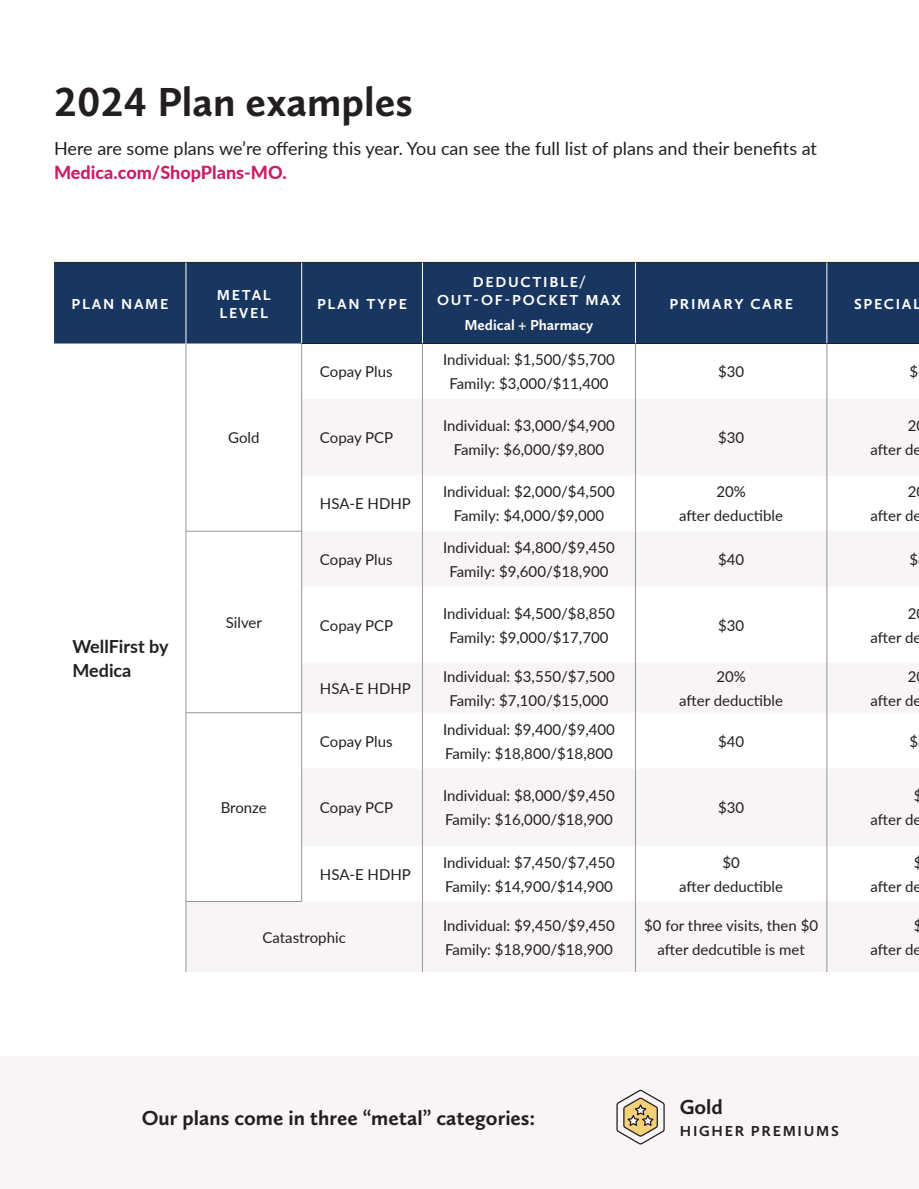
<style>
.page{position:relative;width:919px;height:1189px;background:#fff}
.page>*{position:absolute;margin:0;border:0;box-sizing:border-box;transform-origin:0 0}
.t1{font:700 42px "Calluna Sans";color:#231f20}
.t2{font:700 21px "Calluna Sans";color:#231f20}
.t3{font:18px "Lato";color:#231f20}
.t4{font:800 18px "Lato";color:#c91d66}
.t5{font:700 18px/24px "Lato";color:#231f20}
.t6{font:15px/24px "Lato";color:#231f20;text-align:center}
.t7{font:700 15px/18px "Calluna Sans";letter-spacing:.115em;color:#fff}
.t8{font:700 15px "Calluna Sans";color:#fff}
.t9{font:700 15px "Calluna Sans";letter-spacing:.115em;color:#231f20}
</style>
<div class="page">
<div style="left:0;top:1055px;width:918px;height:133px;background:#f8f5f6"></div>
<div style="left:54px;top:263px;width:864px;height:80px;background:#18365f"></div>
<svg style="left:187px;top:399px;width:641px;height:572px;fill:#f8f5f6"></svg>
<hr style="left:186px;top:901px;width:1px;height:70px;background:#939598">
<hr style="left:301px;top:343px;width:1px;height:56px;background:#939598">
<hr style="left:301px;top:399px;width:1px;height:76px;background:#939598">
<hr style="left:301px;top:475px;width:1px;height:56px;background:#939598">
<hr style="left:301px;top:531px;width:1px;height:55px;background:#939598">
<hr style="left:301px;top:712px;width:1px;height:56px;background:#939598">
<hr style="left:301px;top:768px;width:1px;height:77px;background:#939598">
<hr style="left:301px;top:845px;width:1px;height:56px;background:#939598">
<hr style="left:186px;top:343px;width:1px;height:56px;background:#939598">
<hr style="left:186px;top:399px;width:1px;height:76px;background:#939598">
<hr style="left:186px;top:475px;width:1px;height:56px;background:#939598">
<hr style="left:186px;top:531px;width:116px;height:1px;background:#939598">
<hr style="left:186px;top:531px;width:1px;height:55px;background:#939598">
<hr style="left:186px;top:586px;width:1px;height:77px;background:#939598">
<hr style="left:186px;top:663px;width:1px;height:49px;background:#939598">
<hr style="left:186px;top:712px;width:116px;height:1px;background:#939598">
<hr style="left:186px;top:712px;width:1px;height:56px;background:#939598">
<hr style="left:186px;top:768px;width:1px;height:77px;background:#939598">
<hr style="left:186px;top:845px;width:1px;height:56px;background:#939598">
<hr style="left:186px;top:900px;width:116px;height:1px;background:#939598">
<hr style="left:301px;top:586px;width:1px;height:77px;background:#939598">
<hr style="left:301px;top:663px;width:1px;height:49px;background:#939598">
<hr style="left:54px;top:262px;width:132px;height:1px;background:#231f20">
<hr style="left:186px;top:262px;width:115px;height:1px;background:#231f20">
<hr style="left:301px;top:262px;width:121px;height:1px;background:#231f20">
<hr style="left:422px;top:262px;width:213px;height:1px;background:#231f20">
<hr style="left:635px;top:262px;width:191px;height:1px;background:#231f20">
<hr style="left:826px;top:262px;width:92px;height:1px;background:#231f20">
<hr style="left:186px;top:262px;width:1px;height:81px;background:#fff">
<hr style="left:301px;top:262px;width:1px;height:81px;background:#fff">
<hr style="left:422px;top:262px;width:1px;height:81px;background:#fff">
<hr style="left:635px;top:262px;width:1px;height:81px;background:#fff">
<hr style="left:826px;top:262px;width:1px;height:81px;background:#fff">
<hr style="left:301px;top:343px;width:121px;height:1px;background:#231f20">
<hr style="left:422px;top:343px;width:213px;height:1px;background:#231f20">
<hr style="left:635px;top:343px;width:191px;height:1px;background:#231f20">
<hr style="left:826px;top:343px;width:92px;height:1px;background:#231f20">
<hr style="left:635px;top:343px;width:1px;height:56px;background:#939598">
<hr style="left:826px;top:343px;width:1px;height:56px;background:#939598">
<hr style="left:635px;top:399px;width:1px;height:76px;background:#939598">
<hr style="left:826px;top:399px;width:1px;height:76px;background:#939598">
<hr style="left:635px;top:475px;width:1px;height:56px;background:#939598">
<hr style="left:826px;top:475px;width:1px;height:56px;background:#939598">
<hr style="left:635px;top:531px;width:1px;height:55px;background:#939598">
<hr style="left:826px;top:531px;width:1px;height:55px;background:#939598">
<hr style="left:635px;top:586px;width:1px;height:77px;background:#939598">
<hr style="left:826px;top:586px;width:1px;height:77px;background:#939598">
<hr style="left:635px;top:663px;width:1px;height:49px;background:#939598">
<hr style="left:826px;top:663px;width:1px;height:49px;background:#939598">
<hr style="left:635px;top:712px;width:1px;height:56px;background:#939598">
<hr style="left:826px;top:712px;width:1px;height:56px;background:#939598">
<hr style="left:635px;top:768px;width:1px;height:77px;background:#939598">
<hr style="left:826px;top:768px;width:1px;height:77px;background:#939598">
<hr style="left:635px;top:845px;width:1px;height:56px;background:#939598">
<hr style="left:826px;top:845px;width:1px;height:56px;background:#939598">
<hr style="left:635px;top:901px;width:1px;height:70px;background:#939598">
<hr style="left:826px;top:901px;width:1px;height:70px;background:#939598">
<hr style="left:422px;top:343px;width:1px;height:56px;background:#939598">
<hr style="left:422px;top:399px;width:1px;height:76px;background:#939598">
<hr style="left:422px;top:475px;width:1px;height:56px;background:#939598">
<hr style="left:422px;top:531px;width:1px;height:55px;background:#939598">
<hr style="left:422px;top:586px;width:1px;height:77px;background:#939598">
<hr style="left:422px;top:663px;width:1px;height:49px;background:#939598">
<hr style="left:422px;top:712px;width:1px;height:56px;background:#939598">
<hr style="left:422px;top:768px;width:1px;height:77px;background:#939598">
<hr style="left:422px;top:845px;width:1px;height:56px;background:#939598">
<hr style="left:422px;top:901px;width:1px;height:70px;background:#939598">
<svg style="left:616px;top:1089px;width:49px;height:56px"></svg>
<h1 class="t1" style="left:54px;top:75px;width:360px">2024 Plan examples</h1>
<p class="t3" style="left:54px;top:135px;width:764px">Here are some plans we’re offering this year. You can see the full list of plans and their benefits at</p>
<p class="t4" style="left:54px;top:159px;width:234px">Medica.com/ShopPlans-MO.</p>
<p class="t7" style="left:71px;top:294px;width:98px">PLAN NAME</p>
<p class="t7" style="left:217px;top:285px;width:56px">METAL<br>LEVEL</p>
<p class="t7" style="left:317px;top:294px;width:91px">PLAN TYPE</p>
<p class="t5" style="left:72px;top:633px;width:98px">WellFirst by<br>Medica</p>
<p class="t6" style="left:320px;top:359px;width:74px">Copay Plus</p>
<p class="t6" style="left:228px;top:425px;width:33px">Gold</p>
<p class="t6" style="left:320px;top:425px;width:75px">Copay PCP</p>
<p class="t6" style="left:320px;top:491px;width:92px">HSA-E HDHP</p>
<p class="t6" style="left:320px;top:546px;width:74px">Copay Plus</p>
<p class="t6" style="left:226px;top:609px;width:38px">Silver</p>
<p class="t6" style="left:320px;top:612px;width:75px">Copay PCP</p>
<p class="t6" style="left:320px;top:675px;width:92px">HSA-E HDHP</p>
<p class="t6" style="left:320px;top:728px;width:74px">Copay Plus</p>
<p class="t6" style="left:220px;top:794px;width:48px">Bronze</p>
<p class="t6" style="left:320px;top:794px;width:75px">Copay PCP</p>
<p class="t6" style="left:320px;top:861px;width:92px">HSA-E HDHP</p>
<p class="t6" style="left:262px;top:924px;width:85px">Catastrophic</p>
<p class="t7" style="left:437px;top:273px;width:185px;text-align:center">DEDUCTIBLE/<br>OUT-OF-POCKET MAX</p>
<p class="t8" style="left:464px;top:315px;width:130px">Medical + Pharmacy</p>
<p class="t6" style="left:443px;top:347px;width:173px">Individual: $1,500/$5,700<br>Family: $3,000/$11,400</p>
<p class="t6" style="left:443px;top:413px;width:173px">Individual: $3,000/$4,900<br>Family: $6,000/$9,800</p>
<p class="t7" style="left:669px;top:294px;width:125px">PRIMARY CARE</p>
<p class="t7" style="left:853px;top:294px;width:68px">SPECIAL</p>
<p class="t6" style="left:717px;top:359px;width:28px">$30</p>
<p class="t6" style="left:909px;top:359px;width:10px">$</p>
<p class="t6" style="left:717px;top:425px;width:28px">$30</p>
<p class="t6" style="left:870px;top:413px;width:52px;text-align:left;text-indent:37px">2 after de</p>
<p class="t6" style="left:443px;top:479px;width:173px">Individual: $2,000/$4,500<br>Family: $4,000/$9,000</p>
<p class="t6" style="left:678px;top:479px;width:105px">20%<br>after deductible</p>
<p class="t6" style="left:870px;top:479px;width:52px;text-align:left;text-indent:37px">2 after de</p>
<p class="t6" style="left:443px;top:534px;width:173px">Individual: $4,800/$9,450<br>Family: $9,600/$18,900</p>
<p class="t6" style="left:443px;top:600px;width:173px">Individual: $4,500/$8,850<br>Family: $9,000/$17,700</p>
<p class="t6" style="left:717px;top:546px;width:28px">$40</p>
<p class="t6" style="left:909px;top:546px;width:10px">$</p>
<p class="t6" style="left:717px;top:612px;width:28px">$30</p>
<p class="t6" style="left:870px;top:600px;width:52px;text-align:left;text-indent:37px">2 after de</p>
<p class="t6" style="left:443px;top:663px;width:173px">Individual: $3,550/$7,500<br>Family: $7,100/$15,000</p>
<p class="t6" style="left:678px;top:663px;width:105px">20%<br>after deductible</p>
<p class="t6" style="left:870px;top:663px;width:52px;text-align:left;text-indent:37px">2 after de</p>
<p class="t6" style="left:443px;top:716px;width:173px;text-align:left">Individual: $9,400/$9,400<br>Family: $18,800/$18,800</p>
<p class="t6" style="left:443px;top:782px;width:173px;text-align:left">Individual: $8,000/$9,450<br>Family: $16,000/$18,900</p>
<p class="t6" style="left:717px;top:728px;width:28px">$40</p>
<p class="t6" style="left:909px;top:728px;width:10px">$</p>
<p class="t6" style="left:717px;top:794px;width:28px">$30</p>
<p class="t6" style="left:870px;top:782px;width:53px;text-align:right">$<br>after de</p>
<p class="t6" style="left:443px;top:849px;width:173px;text-align:left">Individual: $7,450/$7,450<br>Family: $14,900/$14,900</p>
<p class="t6" style="left:678px;top:849px;width:105px">$0<br>after deductible</p>
<p class="t6" style="left:870px;top:849px;width:53px;text-align:right">$<br>after de</p>
<p class="t6" style="left:443px;top:912px;width:173px;text-align:left">Individual: $9,450/$9,450<br>Family: $18,900/$18,900</p>
<p class="t6" style="left:643px;top:912px;width:175px">$0 for three visits, then $0 after dedcutible is met</p>
<p class="t6" style="left:870px;top:912px;width:53px;text-align:right">$<br>after de</p>
<h2 class="t2" style="left:142px;top:1104px;width:395px">Our plans come in three “metal” categories:</h2>
<h2 class="t2" style="left:679px;top:1093px;width:45px">Gold</h2>
<p class="t9" style="left:679px;top:1121px;width:160px">HIGHER PREMIUMS</p>
</div>
